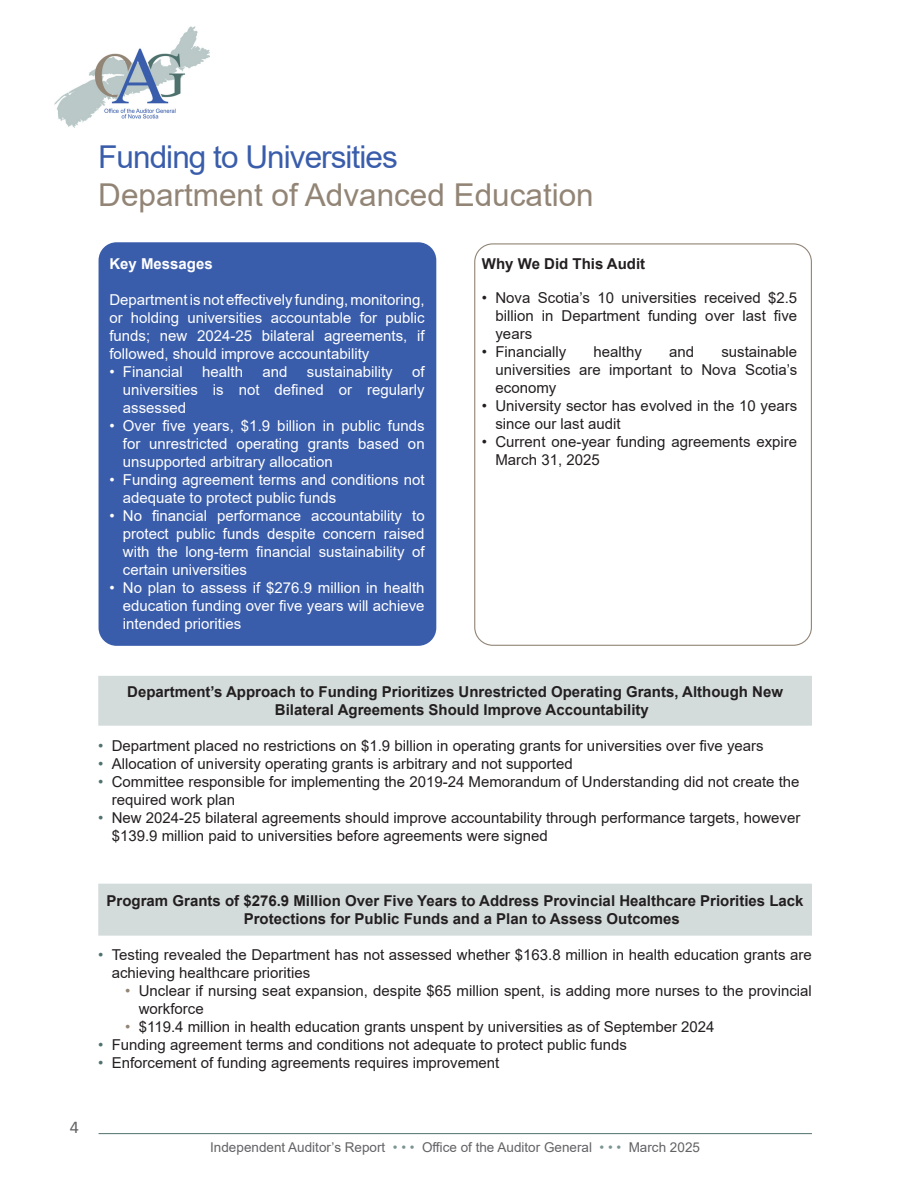
<style>
.page{position:relative;width:918px;height:1188px;background:#fff}
.page>*{position:absolute;margin:0;border:0;box-sizing:border-box;transform-origin:0 0}
.t1{font:31.5px "Arial";color:#928576}
.t2{font:31.5px "Arial";letter-spacing:-.03em;color:#3a5dab}
.t3{font:18px "Calibri";color:#636366}
.t4{font:15px/18px "Arial";color:#231f20}
.t5{font:15px/18px "Arial";color:#fff;text-align:justify}
.t6{font:700 15px/18px "Arial";color:#231f20}
.t7{font:700 15px "Arial";color:#fff}
.t8{font:13.5px "Arial";color:#636366}
.s1{color:#4f726e}
.s2{color:#928576}
.s3{color:#7b9592}
</style>
<div class="page">
<img style="left:54px;top:27px;width:155px;height:100px">
<div style="left:99px;top:242px;width:337px;height:404px;background:#3a5dab;border-radius:18px"></div>
<div style="left:474px;top:243px;width:338px;height:403px;border:1px solid #928576;border-radius:18px"></div>
<hr style="left:99px;top:1133px;width:713px;height:1px;background:#4f726e">
<div style="left:98px;top:676px;width:714px;height:50px;background:#d3dcdb;border:2px solid #d3dcdb"></div>
<div style="left:98px;top:884px;width:714px;height:52px;background:#d3dcdb;border:2px solid #d3dcdb"></div>
<p class="t2" style="left:98px;top:135px;width:301px">Funding to Universities</p>
<p class="t1" style="left:98px;top:173px;width:497px">Department of Advanced Education</p>
<p class="t7" style="left:109px;top:253px;width:105px">Key Messages</p>
<p class="t5" style="left:109px;top:290px;width:317px">Department is not effectively funding, monitoring, or holding universities accountable for public funds; new 2024-25 bilateral agreements, if followed, should improve accountability</p>
<p class="t5" style="left:109px;top:362px;width:75px">• Financial</p>
<p class="t5" style="left:202px;top:362px;width:42px">health</p>
<p class="t5" style="left:263px;top:362px;width:27px">and</p>
<p class="t5" style="left:307px;top:362px;width:87px">sustainability</p>
<p class="t5" style="left:123px;top:362px;width:303px;text-indent:289px">of universities is not defined or regularly assessed</p>
<p class="t5" style="left:123px;top:416px;width:303px;text-indent:-14px">• Over five years, $1.9 billion in public funds for unrestricted operating grants based on unsupported arbitrary allocation</p>
<p class="t5" style="left:123px;top:470px;width:303px;text-indent:-14px">• Funding agreement terms and conditions not adequate to protect public funds</p>
<p class="t5" style="left:123px;top:506px;width:303px;text-indent:-14px">• No financial performance accountability to protect public funds despite concern raised with the long-term financial sustainability of certain universities</p>
<p class="t5" style="left:123px;top:578px;width:303px;text-indent:-14px">• No plan to assess if $276.9 million in health education funding over five years will achieve intended priorities</p>
<p class="t6" style="left:482px;top:254px;width:165px">Why We Did This Audit</p>
<p class="t4" style="left:495px;top:288px;width:303px;text-align:justify;text-indent:-14px">• Nova Scotia’s 10 universities received $2.5 billion in Department funding over last five years</p>
<p class="t4" style="left:482px;top:342px;width:86px">• Financially</p>
<p class="t4" style="left:594px;top:342px;width:50px">healthy</p>
<p class="t4" style="left:669px;top:342px;width:27px">and</p>
<p class="t4" style="left:495px;top:342px;width:303px;text-align:justify;text-indent:226px">sustainable universities are important to Nova Scotia’s economy</p>
<p class="t4" style="left:495px;top:396px;width:303px;text-indent:-14px">• University sector has evolved in the 10 years since our last audit</p>
<p class="t4" style="left:495px;top:432px;width:303px;text-indent:-14px">• Current one-year funding agreements expire<br>March 31, 2025</p>
<p class="t3" style="left:70px;top:1115px;width:11px">4</p>
<p class="t6" style="left:275px;top:683px;width:510px;text-indent:-148px">Department’s Approach to Funding Prioritizes Unrestricted Operating Grants, Although New<br>Bilateral Agreements Should Improve Accountability</p>
<p class="t4" style="left:98px;top:736px;width:667px"><span class="s1">•</span> Department placed no restrictions on $1.9 billion in operating grants for universities over five years</p>
<p class="t4" style="left:98px;top:754px;width:476px"><span class="s1">•</span> Allocation of university operating grants is arbitrary and not supported</p>
<p class="t4" style="left:112px;top:772px;width:689px;text-indent:-14px"><span class="s1">•</span> Committee responsible for implementing the 2019-24 Memorandum of Understanding did not create the required work plan</p>
<p class="t4" style="left:112px;top:808px;width:690px;text-indent:-14px"><span class="s1">•</span> New 2024-25 bilateral agreements should improve accountability through performance targets, however $139.9 million paid to universities before agreements were signed</p>
<p class="t6" style="left:244px;top:892px;width:561px;text-indent:-137px">Program Grants of $276.9 Million Over Five Years to Address Provincial Healthcare Priorities Lack<br>Protections for Public Funds and a Plan to Assess Outcomes</p>
<p class="t4" style="left:112px;top:946px;width:702px;text-indent:-14px"><span class="s1">•</span> Testing revealed the Department has not assessed whether $163.8 million in health education grants are achieving healthcare priorities</p>
<p class="t4" style="left:139px;top:982px;width:675px;text-indent:-14px"><span class="s2">•</span> Unclear if nursing seat expansion, despite $65 million spent, is adding more nurses to the provincial workforce</p>
<p class="t4" style="left:125px;top:1018px;width:591px"><span class="s2">•</span> $119.4 million in health education grants unspent by universities as of September 2024</p>
<p class="t4" style="left:98px;top:1036px;width:530px"><span class="s1">•</span> Funding agreement terms and conditions not adequate to protect public funds</p>
<p class="t4" style="left:98px;top:1054px;width:403px"><span class="s1">•</span> Enforcement of funding agreements requires improvement</p>
<p class="t8" style="left:210px;top:1138px;width:491px">Independent Auditor’s Report <span class="s3">• • •</span> Office of the Auditor General <span class="s3">• • •</span> March 2025</p>
</div>
